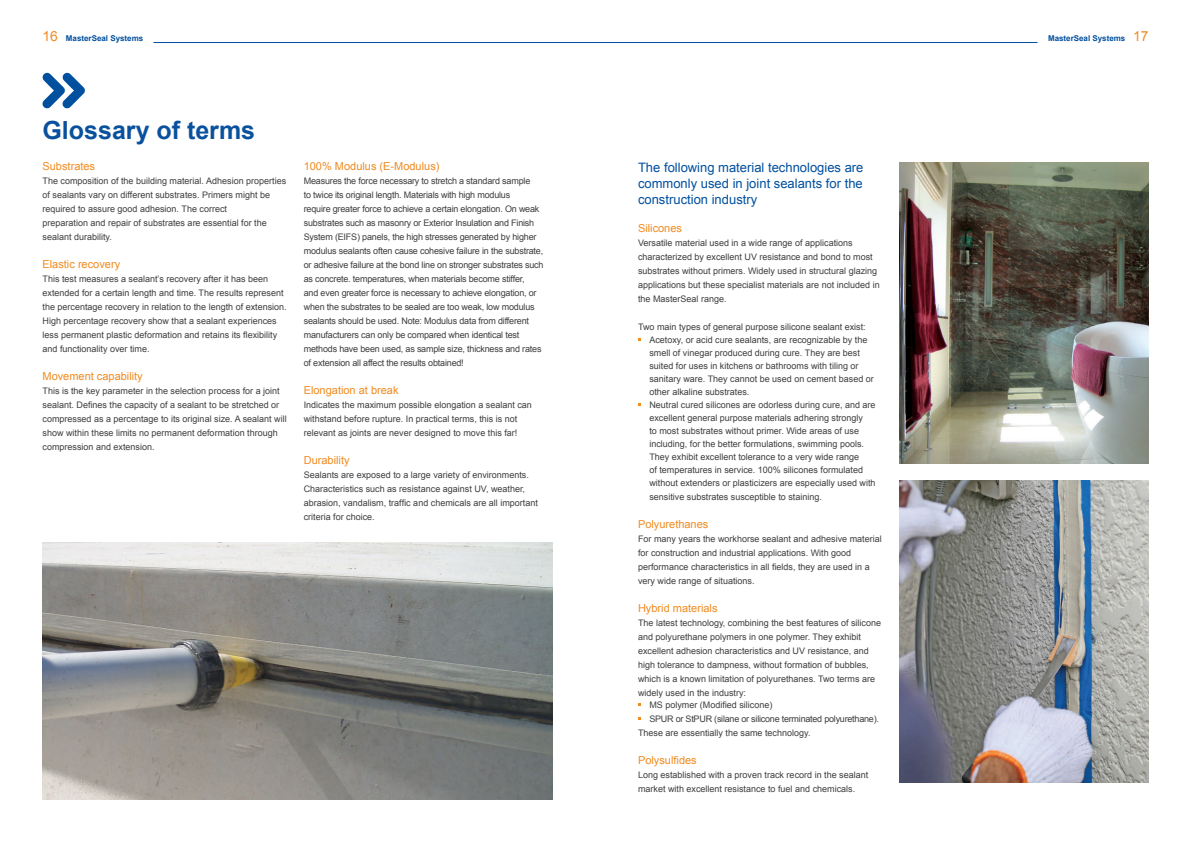
<style>
.page{position:relative;width:1191px;height:842px;background:#fff}
.page>*{position:absolute;margin:0;border:0;box-sizing:border-box;transform-origin:0 0}
.t1{font:700 25px "Arial";color:#0a519d}
.t2{font:13px/16px "Arial";color:#01509f;text-align:justify}
.t3{font:11px "Arial";color:#f08b21}
.t4{font:9px/14px "Arial";color:#3e3e3f}
.t5{font:9px/14px "Arial";letter-spacing:-.02em;color:#3e3e3f}
.t6{font:9px "Arial";letter-spacing:-.025em;color:#3e3e3f}
.t7{font:700 8px "Arial";color:#01509f}
.s1{font-weight:400;font-size:13.9px;color:#f08b21}
</style>
<div class="page">
<hr style="left:153px;top:42px;width:884px;height:1px;background:#01509f">
<svg style="left:42px;top:73px;width:43px;height:35px"></svg>
<img style="left:43px;top:543px;width:510px;height:256px">
<img style="left:899px;top:481px;width:249px;height:301px">
<img style="left:899px;top:162px;width:249px;height:302px">
<p class="t7" style="left:43px;top:33px;width:102px"><span class="s1">16</span> MasterSeal Systems</p>
<p class="t7" style="left:1048px;top:33px;width:102px">MasterSeal Systems <span class="s1">17</span></p>
<h1 class="t1" style="left:43px;top:114px;width:214px">Glossary of terms</h1>
<p class="t3" style="left:43px;top:159px;width:54px">Substrates</p>
<p class="t4" style="left:43px;top:174px;width:245px">The composition of the building material. Adhesion properties of sealants vary on different substrates. Primers might be required to assure good adhesion. The correct<br>preparation and repair of substrates are essential for the sealant durability.</p>
<p class="t3" style="left:43px;top:257px;width:79px">Elastic recovery</p>
<p class="t4" style="left:43px;top:272px;width:246px">This test measures a sealant’s recovery after it has been extended for a certain length and time. The results represent the percentage recovery in relation to the length of extension.<br>High percentage recovery show that a sealant experiences less permanent plastic deformation and retains its flexibility and functionality over time.</p>
<p class="t3" style="left:43px;top:369px;width:102px">Movement capability</p>
<p class="t4" style="left:43px;top:384px;width:246px">This is the key parameter in the selection process for a joint sealant. Defines the capacity of a sealant to be stretched or compressed as a percentage to its original size. A sealant will show within these limits no permanent deformation through compression and extension.</p>
<p class="t3" style="left:304px;top:159px;width:137px">100% Modulus (E-Modulus)</p>
<p class="t5" style="left:304px;top:174px;width:241px">Measures the force necessary to stretch a standard sample<br>to twice its original length. Materials with high modulus<br>require greater force to achieve a certain elongation. On weak substrates such as masonry or Exterior Insulation and Finish System (EIFS) panels, the high stresses generated by higher modulus sealants often cause cohesive failure in the substrate, or adhesive failure at the bond line on stronger substrates such as concrete. temperatures, when materials become stiffer,<br>and even greater force is necessary to achieve elongation, or when the substrates to be sealed are too weak, low modulus sealants should be used. Note: Modulus data from different manufacturers can only be compared when identical test methods have been used, as sample size, thickness and rates of extension all affect the results obtained!</p>
<p class="t3" style="left:304px;top:383px;width:96px">Elongation at break</p>
<p class="t4" style="left:304px;top:398px;width:230px">Indicates the maximum possible elongation a sealant can withstand before rupture. In practical terms, this is not relevant as joints are never designed to move this far!</p>
<p class="t3" style="left:304px;top:453px;width:47px">Durability</p>
<p class="t4" style="left:304px;top:468px;width:236px">Sealants are exposed to a large variety of environments.<br>Characteristics such as resistance against UV, weather, abrasion, vandalism, traffic and chemicals are all important criteria for choice.</p>
<h2 class="t2" style="left:638px;top:159px;width:227px">The following material technologies are commonly used in joint sealants for the construction industry</h2>
<p class="t3" style="left:638px;top:221px;width:46px">Silicones</p>
<p class="t4" style="left:638px;top:236px;width:243px">Versatile material used in a wide range of applications characterized by excellent UV resistance and bond to most substrates without primers. Widely used in structural glazing applications but these specialist materials are not included in the MasterSeal range.</p>
<p class="t4" style="left:649px;top:320px;width:228px;line-height:13px;text-indent:-11px">Two main types of general purpose silicone sealant exist:<br>Acetoxy, or acid cure sealants, are recognizable by the smell of vinegar produced during cure. They are best suited for uses in kitchens or bathrooms with tiling or sanitary ware. They cannot be used on cement based or other alkaline substrates.<br>Neutral cured silicones are odorless during cure, and are excellent general purpose materials adhering strongly<br>to most substrates without primer. Wide areas of use including, for the better formulations, swimming pools.<br>They exhibit excellent tolerance to a very wide range<br>of temperatures in service. 100% silicones formulated without extenders or plasticizers are especially used with</p>
<p class="t4" style="left:649px;top:490px;width:174px">sensitive substrates susceptible to staining.</p>
<p class="t3" style="left:638px;top:517px;width:72px">Polyurethanes</p>
<p class="t4" style="left:638px;top:532px;width:245px">For many years the workhorse sealant and adhesive material for construction and industrial applications. With good performance characteristics in all fields, they are used in a very wide range of situations.</p>
<p class="t3" style="left:638px;top:601px;width:81px">Hybrid materials</p>
<p class="t4" style="left:638px;top:616px;width:244px">The latest technology, combining the best features of silicone and polyurethane polymers in one polymer. They exhibit excellent adhesion characteristics and UV resistance, and high tolerance to dampness, without formation of bubbles, which is a known limitation of polyurethanes. Two terms are widely used in the industry:</p>
<p class="t4" style="left:649px;top:698px;width:125px">MS polymer (Modified silicone)</p>
<p class="t6" style="left:649px;top:713px;width:231px">SPUR or StPUR (silane or silicone terminated polyurethane).</p>
<p class="t4" style="left:638px;top:726px;width:174px">These are essentially the same technology.</p>
<p class="t3" style="left:638px;top:753px;width:60px">Polysulfides</p>
<p class="t4" style="left:638px;top:768px;width:232px">Long established with a proven track record in the sealant market with excellent resistance to fuel and chemicals.</p>
</div>
